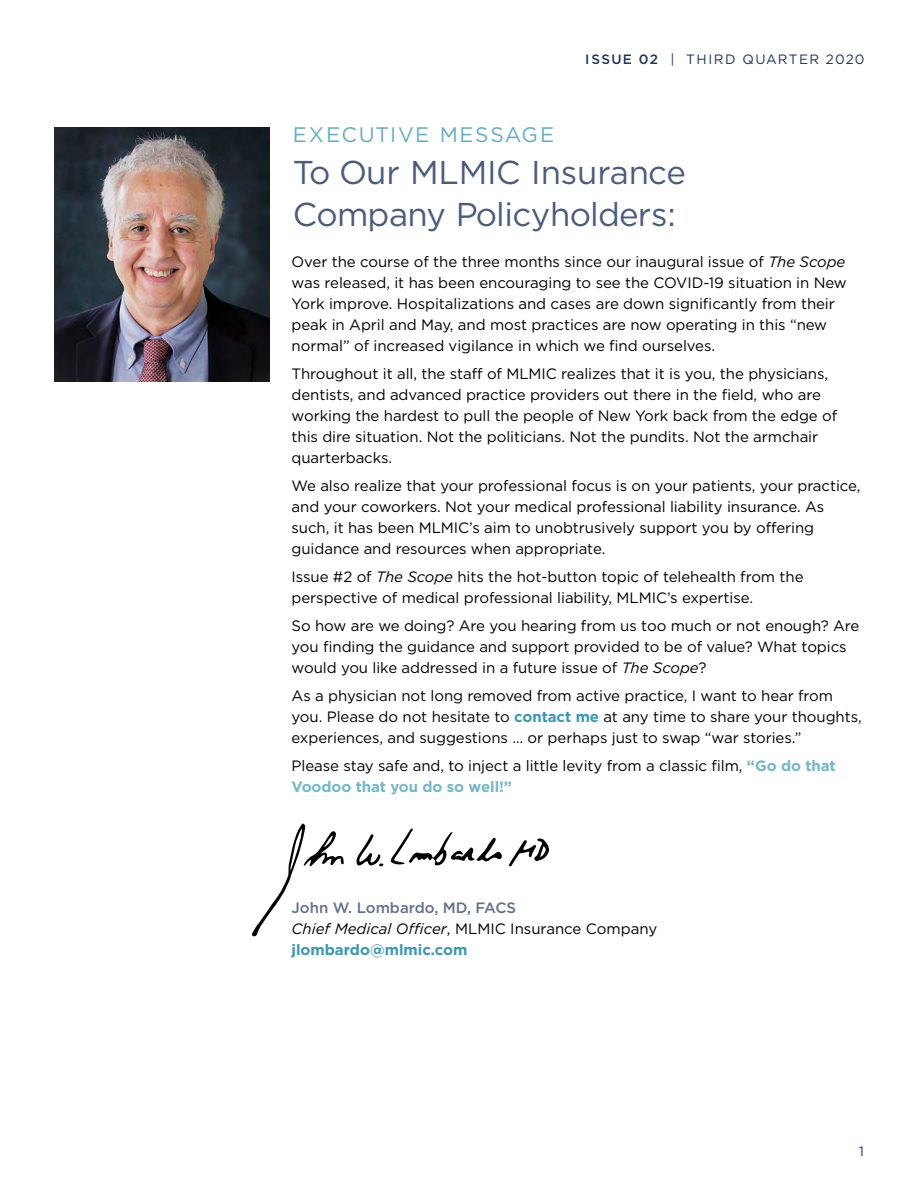
<style>
.page{position:relative;width:918px;height:1188px;background:#fff}
.page>*{position:absolute;margin:0;border:0;box-sizing:border-box;transform-origin:0 0}
.t1{font:33px/42px "Gotham";letter-spacing:-.015em;color:#4a5c7d}
.t2{font:21px "Gotham";letter-spacing:.075em;color:#61adc4}
.t3{font:15px/21px "Gotham";letter-spacing:-.005em;color:#000}
.t4{font:500 15px/21px "Gotham";color:#61708d}
.t5{font:13.5px "Gotham";letter-spacing:.09em;color:#1d335c}
.s1{font-weight:500}
.s2{font-style:italic}
.s3{font-weight:700;color:#3998b5}
.s4{font-weight:700;color:#74b7cb}
.s5{font-weight:400;font-style:italic;color:#000}
.s6{font-weight:400;color:#000}
</style>
<div class="page">
<img style="left:54px;top:128px;width:215px;height:254px">
<svg style="left:509px;top:838px;width:40px;height:29px"></svg>
<svg style="left:390px;top:828px;width:112px;height:37px"></svg>
<svg style="left:356px;top:834px;width:27px;height:33px"></svg>
<svg style="left:252px;top:824px;width:92px;height:112px"></svg>
<p class="t5" style="left:585px;top:51px;width:281px"><span class="s1">ISSUE 02</span> | THIRD QUARTER 2020</p>
<h2 class="t2" style="left:293px;top:122px;width:263px">EXECUTIVE MESSAGE</h2>
<h1 class="t1" style="left:293px;top:151px;width:395px">To Our MLMIC Insurance<br>Company Policyholders:</h1>
<p class="t3" style="left:292px;top:251px;width:557px">Over the course of the three months since our inaugural issue of <span class="s2">The Scope </span>was released, it has been encouraging to see the COVID-19 situation in New York improve. Hospitalizations and cases are down significantly from their peak in April and May, and most practices are now operating in this “new normal” of increased vigilance in which we find ourselves.</p>
<p class="t3" style="left:292px;top:363px;width:547px">Throughout it all, the staff of MLMIC realizes that it is you, the physicians, dentists, and advanced practice providers out there in the field, who are working the hardest to pull the people of New York back from the edge of this dire situation. Not the politicians. Not the pundits. Not the armchair quarterbacks.</p>
<p class="t3" style="left:292px;top:475px;width:570px">We also realize that your professional focus is on your patients, your practice, and your coworkers. Not your medical professional liability insurance. As such, it has been MLMIC’s aim to unobtrusively support you by offering guidance and resources when appropriate.</p>
<p class="t3" style="left:292px;top:566px;width:514px">Issue #2 of <span class="s2">The Scope</span> hits the hot-button topic of telehealth from the perspective of medical professional liability, MLMIC’s expertise.</p>
<p class="t3" style="left:292px;top:615px;width:569px">So how are we doing? Are you hearing from us too much or not enough? Are you finding the guidance and support provided to be of value? What topics would you like addressed in a future issue of <span class="s2">The Scope</span>?</p>
<p class="t3" style="left:292px;top:685px;width:572px">As a physician not long removed from active practice, I want to hear from you. Please do not hesitate to <span class="s3">contact me</span> at any time to share your thoughts, experiences, and suggestions … or perhaps just to swap “war stories.”</p>
<p class="t3" style="left:292px;top:755px;width:546px">Please stay safe and, to inject a little levity from a classic film, <span class="s4">“Go do that<br>Voodoo that you do so well!”</span></p>
<p class="t4" style="left:292px;top:897px;width:367px">John W. Lombardo, MD, FACS<br><span class="s5">Chief Medical Officer</span><span class="s6">, MLMIC Insurance Company </span><span class="s3">jlombardo@mlmic.com</span></p>
<p class="t5" style="left:859px;top:1143px;width:6px">1</p>
</div>
